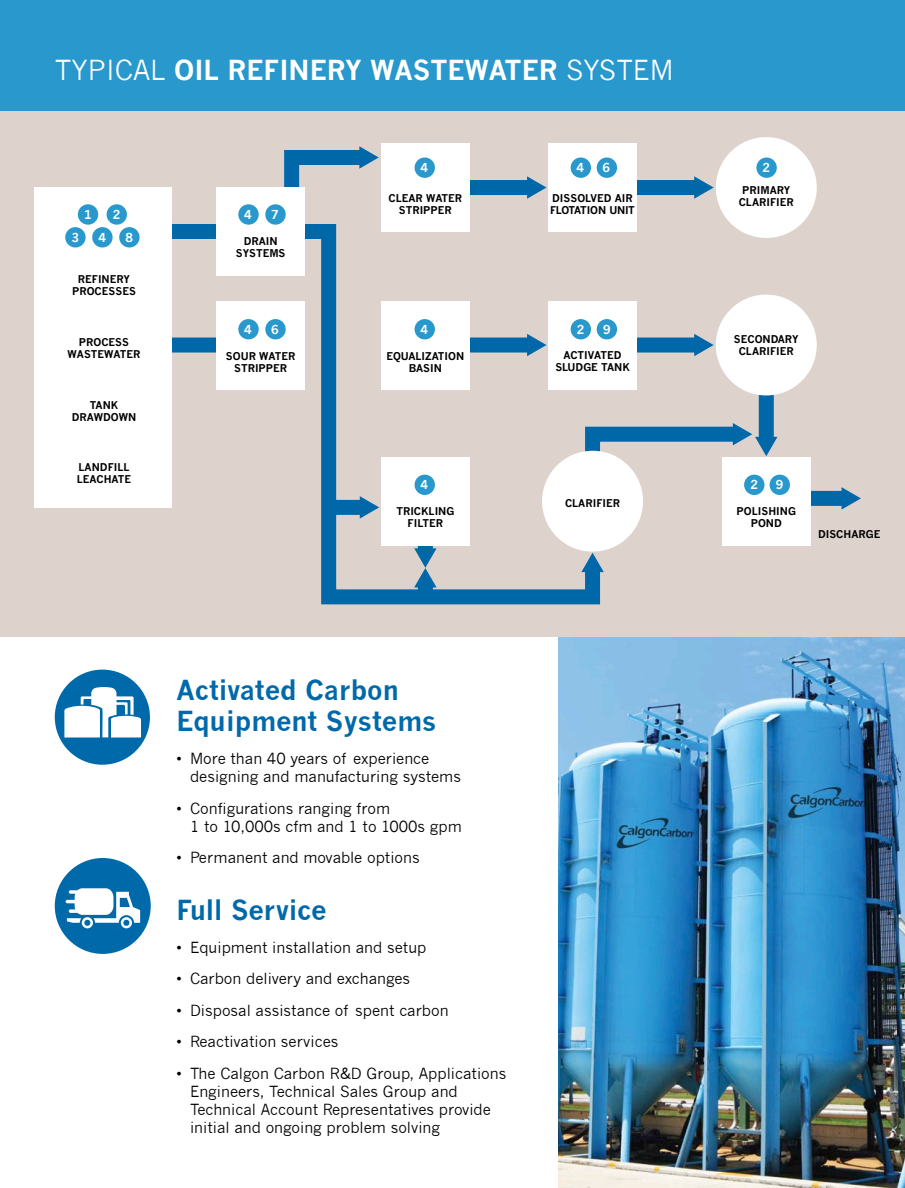
<style>
.page{position:relative;width:905px;height:1188px;background:#fff}
.page>*{position:absolute;margin:0;border:0;box-sizing:border-box;transform-origin:0 0}
.t1{font:700 27px/31px "News Gothic";color:#0069aa}
.t2{font:700 27px "News Gothic";color:#fff}
.t3{font:15px/18px "News Gothic";color:#000}
.t4{font:700 12.15px "News Gothic";color:#fff}
.t5{font:700 10.5px/12px "News Gothic";color:#000;text-align:center}
.s1{font-weight:400}
</style>
<div class="page">
<img style="left:558px;top:637px;width:346px;height:551px">
<svg style="left:55px;top:670px;width:95px;height:95px"></svg>
<svg style="left:55px;top:858px;width:96px;height:96px"></svg>
<div style="left:0;top:110px;width:904px;height:527px;background:#ded3cc"></div>
<svg style="left:284px;top:146px;width:95px;height:41px"></svg>
<div style="left:469px;top:180px;width:61px;height:15px;background:#0068a9"></div>
<svg style="left:527px;top:176px;width:19px;height:23px"></svg>
<div style="left:636px;top:180px;width:61px;height:15px;background:#0068a9"></div>
<svg style="left:694px;top:176px;width:19px;height:23px"></svg>
<div style="left:636px;top:338px;width:61px;height:15px;background:#0068a9"></div>
<svg style="left:694px;top:334px;width:19px;height:22px"></svg>
<svg style="left:151px;top:216px;width:456px;height:389px"></svg>
<svg style="left:581px;top:553px;width:22px;height:19px"></svg>
<div style="left:758px;top:322px;width:15px;height:118px;background:#0068a9"></div>
<svg style="left:577px;top:419px;width:200px;height:70px"></svg>
<div style="left:160px;top:338px;width:64px;height:15px;background:#0068a9"></div>
<div style="left:328px;top:500px;width:35px;height:15px;background:#0068a9"></div>
<svg style="left:360px;top:496px;width:19px;height:23px"></svg>
<div style="left:790px;top:491px;width:54px;height:15px;background:#0068a9"></div>
<svg style="left:841px;top:487px;width:19px;height:23px"></svg>
<div style="left:216px;top:187px;width:89px;height:88px;background:#fff"></div>
<div style="left:216px;top:301px;width:89px;height:88px;background:#fff"></div>
<div style="left:381px;top:301px;width:88px;height:88px;background:#fff"></div>
<div style="left:381px;top:457px;width:88px;height:88px;background:#fff"></div>
<div style="left:722px;top:457px;width:88px;height:88px;background:#fff"></div>
<div style="left:381px;top:143px;width:88px;height:89px;background:#fff"></div>
<div style="left:548px;top:301px;width:88px;height:88px;background:#fff"></div>
<div style="left:548px;top:143px;width:88px;height:89px;background:#fff"></div>
<div style="left:542px;top:451px;width:101px;height:101px;background:#fff;border-radius:50%"></div>
<div style="left:715px;top:295px;width:101px;height:100px;background:#fff;border-radius:50%"></div>
<div style="left:715px;top:137px;width:101px;height:101px;background:#fff;border-radius:50%"></div>
<div style="left:34px;top:187px;width:137px;height:320px;background:#fff"></div>
<div style="left:418px;top:584px;width:15px;height:16px;background:#0068a9"></div>
<svg style="left:414px;top:548px;width:22px;height:39px"></svg>
<div style="left:0;top:0;width:904px;height:110px;background:#2898cd"></div>
<div style="left:107px;top:204px;width:20px;height:21px;background:#2898cd;border-radius:50%"></div>
<div style="left:78px;top:204px;width:20px;height:21px;background:#2898cd;border-radius:50%"></div>
<div style="left:65px;top:227px;width:21px;height:21px;background:#2898cd;border-radius:50%"></div>
<div style="left:92px;top:227px;width:21px;height:21px;background:#2898cd;border-radius:50%"></div>
<div style="left:119px;top:227px;width:21px;height:21px;background:#2898cd;border-radius:50%"></div>
<div style="left:265px;top:204px;width:21px;height:21px;background:#2898cd;border-radius:50%"></div>
<div style="left:238px;top:204px;width:21px;height:21px;background:#2898cd;border-radius:50%"></div>
<div style="left:414px;top:158px;width:21px;height:20px;background:#2898cd;border-radius:50%"></div>
<div style="left:570px;top:158px;width:21px;height:20px;background:#2898cd;border-radius:50%"></div>
<div style="left:596px;top:158px;width:21px;height:20px;background:#2898cd;border-radius:50%"></div>
<div style="left:756px;top:158px;width:20px;height:20px;background:#2898cd;border-radius:50%"></div>
<div style="left:414px;top:319px;width:21px;height:20px;background:#2898cd;border-radius:50%"></div>
<div style="left:414px;top:475px;width:21px;height:20px;background:#2898cd;border-radius:50%"></div>
<div style="left:238px;top:319px;width:21px;height:20px;background:#2898cd;border-radius:50%"></div>
<div style="left:265px;top:319px;width:21px;height:20px;background:#2898cd;border-radius:50%"></div>
<div style="left:570px;top:319px;width:21px;height:20px;background:#2898cd;border-radius:50%"></div>
<div style="left:596px;top:319px;width:21px;height:20px;background:#2898cd;border-radius:50%"></div>
<div style="left:744px;top:475px;width:20px;height:20px;background:#2898cd;border-radius:50%"></div>
<div style="left:769px;top:475px;width:21px;height:20px;background:#2898cd;border-radius:50%"></div>
<h1 class="t2" style="left:55px;top:54px;width:620px"><span class="s1">TYPICAL</span> OIL REFINERY WASTEWATER <span class="s1">SYSTEM</span></h1>
<p class="t4" style="left:84px;top:207px;width:9px">1</p>
<p class="t4" style="left:113px;top:207px;width:9px">2</p>
<p class="t4" style="left:72px;top:230px;width:9px">3</p>
<p class="t4" style="left:99px;top:230px;width:9px">4</p>
<p class="t4" style="left:125px;top:230px;width:9px">8</p>
<p class="t5" style="left:72px;top:273px;width:65px">REFINERY<br>PROCESSES</p>
<p class="t5" style="left:68px;top:336px;width:74px">PROCESS<br>WASTEWATER</p>
<p class="t5" style="left:72px;top:399px;width:66px">TANK<br>DRAWDOWN</p>
<p class="t5" style="left:77px;top:461px;width:56px;text-align:left">LANDFILL<br>LEACHATE</p>
<p class="t4" style="left:244px;top:207px;width:9px">4</p>
<p class="t4" style="left:271px;top:207px;width:9px">7</p>
<p class="t5" style="left:236px;top:235px;width:51px">DRAIN<br>SYSTEMS</p>
<p class="t4" style="left:420px;top:160px;width:9px">4</p>
<p class="t4" style="left:576px;top:160px;width:9px">4</p>
<p class="t4" style="left:602px;top:160px;width:9px">6</p>
<p class="t4" style="left:762px;top:160px;width:9px">2</p>
<p class="t5" style="left:388px;top:192px;width:75px">CLEAR WATER<br>STRIPPER</p>
<p class="t5" style="left:550px;top:192px;width:86px;text-align:left">DISSOLVED AIR<br>FLOTATION UNIT</p>
<p class="t5" style="left:738px;top:184px;width:57px">PRIMARY<br>CLARIFIER</p>
<p class="t4" style="left:244px;top:322px;width:9px">4</p>
<p class="t4" style="left:271px;top:322px;width:9px">6</p>
<p class="t4" style="left:577px;top:322px;width:9px">2</p>
<p class="t4" style="left:603px;top:322px;width:9px">9</p>
<p class="t4" style="left:420px;top:322px;width:9px">4</p>
<p class="t5" style="left:226px;top:350px;width:71px">SOUR WATER<br>STRIPPER</p>
<p class="t5" style="left:386px;top:350px;width:79px">EQUALIZATION<br>BASIN</p>
<p class="t5" style="left:555px;top:349px;width:76px">ACTIVATED<br>SLUDGE TANK</p>
<p class="t5" style="left:733px;top:333px;width:66px">SECONDARY<br>CLARIFIER</p>
<p class="t4" style="left:420px;top:478px;width:9px">4</p>
<p class="t4" style="left:750px;top:478px;width:9px">2</p>
<p class="t4" style="left:776px;top:478px;width:9px">9</p>
<p class="t5" style="left:565px;top:497px;width:57px">CLARIFIER</p>
<p class="t5" style="left:396px;top:505px;width:59px">TRICKLING<br>FILTER</p>
<p class="t5" style="left:736px;top:505px;width:61px">POLISHING<br>POND</p>
<p class="t5" style="left:818px;top:528px;width:64px">DISCHARGE</p>
<h1 class="t1" style="left:176px;top:674px;width:261px">Activated Carbon<br>Equipment Systems</h1>
<p class="t3" style="left:190px;top:750px;width:272px;text-indent:-13px">• More than 40 years of experience designing and manufacturing systems</p>
<p class="t3" style="left:190px;top:799px;width:273px;text-indent:-13px">• Configurations ranging from<br>1 to 10,000s cfm and 1 to 1000s gpm</p>
<p class="t3" style="left:176px;top:849px;width:245px">• Permanent and movable options</p>
<h1 class="t1" style="left:176px;top:894px;width:152px">Full Service</h1>
<p class="t3" style="left:176px;top:938px;width:251px">• Equipment installation and setup</p>
<p class="t3" style="left:176px;top:970px;width:235px">• Carbon delivery and exchanges</p>
<p class="t3" style="left:176px;top:1001px;width:273px">• Disposal assistance of spent carbon</p>
<p class="t3" style="left:176px;top:1033px;width:163px">• Reactivation services</p>
<p class="t3" style="left:190px;top:1064px;width:318px;text-indent:-13px">• The Calgon Carbon R&amp;D Group, Applications Engineers, Technical Sales Group and Technical Account Representatives provide initial and ongoing problem solving</p>
</div>
